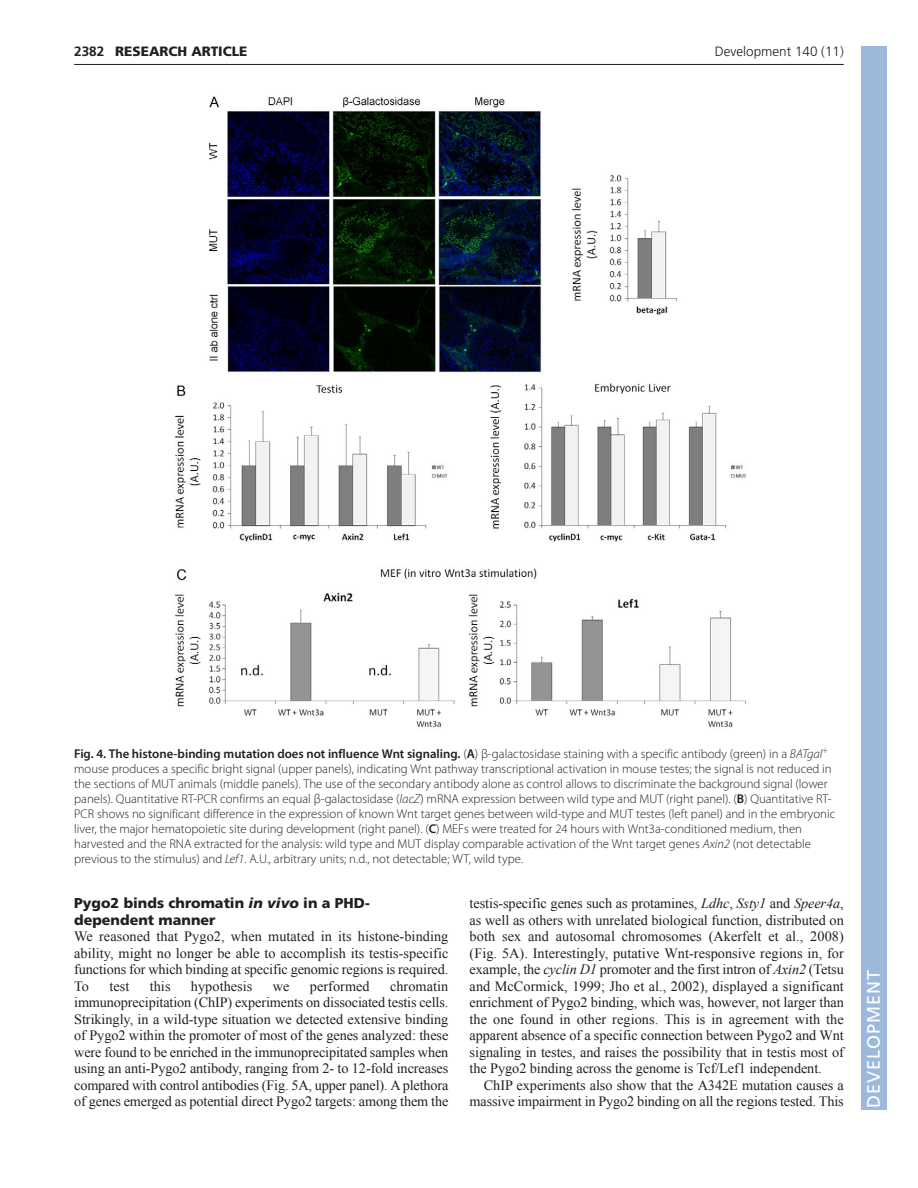
<style>
.page{position:relative;width:918px;height:1188px;background:#fff}
.page>*{position:absolute;margin:0;border:0;box-sizing:border-box;transform-origin:0 0}
.t1{font:18px "Frutiger LT Std";letter-spacing:.055em;color:#fff}
.t2{font:14.25px/16.5px "Times New Roman";letter-spacing:-.005em;color:#231f20;text-align:justify}
.t3{font:900 14.25px/16.5px "Frutiger LT Std";color:#231f20}
.t4{font:300 13.5px "Frutiger";color:#231f20}
.t5{font:900 13.5px "Frutiger LT Std";color:#231f20}
.t6{font:700 13.5px "Frutiger LT Std";color:#231f20}
.t7{font:300 12.75px/15px "Myriad Pro";color:#231f20}
.s1{font-weight:600}
.s2{font-style:italic}
</style>
<div class="page">
<hr style="left:74px;top:64px;width:770px;height:1px;background:#231f20">
<img style="left:174px;top:96px;width:573px;height:632px">
<div style="left:861px;top:46px;width:25px;height:1064px;background:#9cb9db"></div>
<p class="t6" style="left:74px;top:46px;width:32px">2382</p>
<p class="t5" style="left:115px;top:46px;width:134px">RESEARCH ARTICLE</p>
<p class="t4" style="left:715px;top:46px;width:131px">Development 140 (11)</p>
<p class="t7" style="left:74px;top:748px;width:763px"><span class="s1">Fig. 4. The histone-binding mutation does not influence Wnt signaling.</span> (<span class="s1">A</span>) β-galactosidase staining with a specific antibody (green) in a <span class="s2">BATgal</span><sup>+ </sup>mouse produces a specific bright signal (upper panels), indicating Wnt pathway transcriptional activation in mouse testes; the signal is not reduced in the sections of MUT animals (middle panels). The use of the secondary antibody alone as control allows to discriminate the background signal (lower panels). Quantitative RT-PCR confirms an equal β-galactosidase (<span class="s2">lacZ</span>) mRNA expression between wild type and MUT (right panel). (<span class="s1">B</span>) Quantitative RT-PCR shows no significant difference in the expression of known Wnt target genes between wild-type and MUT testes (left panel) and in the embryonic liver, the major hematopoietic site during development (right panel). (<span class="s1">C</span>) MEFs were treated for 24 hours with Wnt3a-conditioned medium, then harvested and the RNA extracted for the analysis: wild type and MUT display comparable activation of the Wnt target genes <span class="s2">Axin2</span> (not detectable previous to the stimulus) and <span class="s2">Lef1</span>. A.U., arbitrary units; n.d., not detectable; WT, wild type.</p>
<p class="t3" style="left:74px;top:896px;width:297px">Pygo2 binds chromatin <span class="s2">in vivo</span> in a PHD&shy;dependent manner</p>
<p class="t2" style="left:74px;top:928px;width:376px">We reasoned that Pygo2, when mutated in its histone-binding ability, might no longer be able to accomplish its testis-specific functions for which binding at specific genomic regions is required.<br>To</p>
<p class="t2" style="left:74px;top:978px;width:376px;text-indent:316px">chromatin immunoprecipitation (ChIP) experiments on dissociated testis cells.<br>Strikingly, in a wild-type situation we detected extensive binding of Pygo2 within the promoter of most of the genes analyzed: these were found to be enriched in the immunoprecipitated samples when using an anti-Pygo2 antibody, ranging from 2- to 12-fold increases compared with control antibodies (Fig. 5A, upper panel). A plethora of genes emerged as potential direct Pygo2 targets: among them the</p>
<p class="t2" style="left:109px;top:978px;width:22px">test</p>
<p class="t2" style="left:150px;top:978px;width:22px">this</p>
<p class="t2" style="left:191px;top:978px;width:63px">hypothesis</p>
<p class="t2" style="left:273px;top:978px;width:18px">we</p>
<p class="t2" style="left:310px;top:978px;width:61px">performed</p>
<p class="t2" style="left:470px;top:895px;width:376px">testis-specific genes such as protamines, <span class="s2">Ldhc</span>, <span class="s2">Ssty1</span> and <span class="s2">Speer4a</span>, as well as others with unrelated biological function, distributed on both sex and autosomal chromosomes (Akerfelt et al., 2008) (Fig. 5A). Interestingly, putative Wnt-responsive regions in, for example, the <span class="s2">cyclin D1</span> promoter and the first intron of <span class="s2">Axin2</span> (Tetsu and McCormick, 1999; Jho et al., 2002), displayed a significant enrichment of Pygo2 binding, which was, however, not larger than the one found in other regions. This is in agreement with the apparent absence of a specific connection between Pygo2 and Wnt signaling in testes, and raises the possibility that in testis most of the Pygo2 binding across the genome is Tcf/Lef1 independent.</p>
<p class="t2" style="left:470px;top:1077px;width:376px;text-align:right">ChIP experiments also show that the A342E mutation causes a massive impairment in Pygo2 binding on all the regions tested. This</p>
<p class="t1" style="left:863px;top:1108px;width:140px;rotate:-90deg">DEVELOPMENT</p>
</div>
